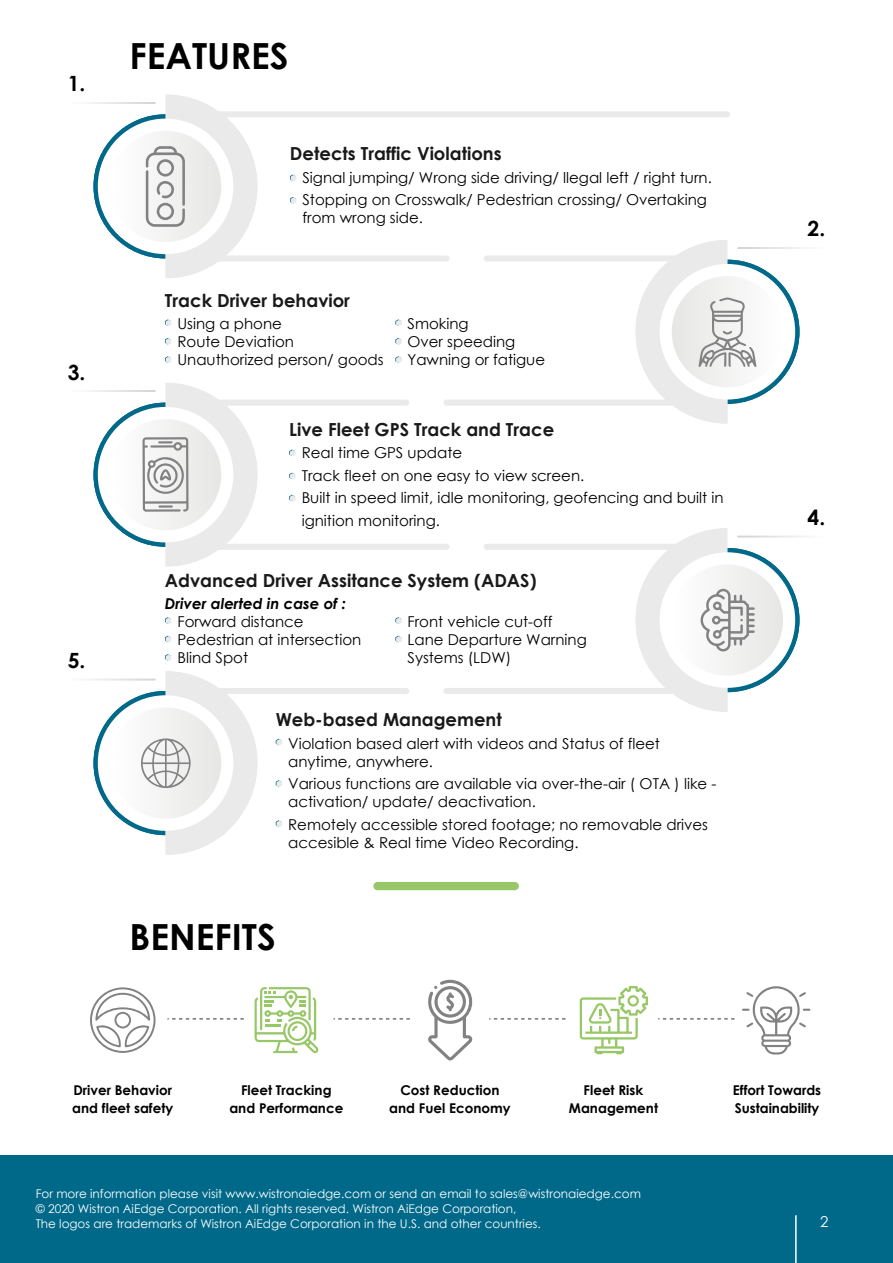
<style>
.page{position:relative;width:893px;height:1263px;background:#fff}
.page>*{position:absolute;margin:0;border:0;box-sizing:border-box;transform-origin:0 0}
.t1{font:700 36px "Century Gothic";color:#000}
.t2{font:700 21px "Century Gothic";color:#000}
.t3{font:700 18px "Century Gothic";color:#191919}
.t4{font:15px/18px "Century Gothic";color:#000}
.t5{font:italic 700 15px "Century Gothic";color:#000}
.t6{font:15px "Century Gothic";color:#fff}
.t7{font:700 13.5px/18px "Century Gothic";color:#000;text-align:center}
.t8{font:12px/15px "Century Gothic";color:#fff}
</style>
<div class="page">
<div style="left:0;top:1155px;width:893px;height:108px;background:#006989"></div>
<div style="left:655px;top:548px;width:144px;height:144px;background:#006989;border-radius:72px"></div>
<svg style="left:93px;top:691px;width:145px;height:144px"></svg>
<svg style="left:655px;top:260px;width:144px;height:144px"></svg>
<svg style="left:93px;top:403px;width:145px;height:144px"></svg>
<div style="left:660px;top:264px;width:135px;height:135px;background:#fff;border-radius:50%"></div>
<svg style="left:93px;top:114px;width:145px;height:144px"></svg>
<div style="left:98px;top:119px;width:135px;height:135px;background:#fff;border-radius:50%"></div>
<div style="left:110px;top:131px;width:111px;height:111px;background:#fbfbfb;border-radius:56px"></div>
<div style="left:672px;top:276px;width:111px;height:111px;background:#fbfbfb;border-radius:56px"></div>
<div style="left:98px;top:407px;width:135px;height:135px;background:#fff;border-radius:50%"></div>
<div style="left:110px;top:419px;width:111px;height:111px;background:#fbfbfb;border-radius:56px"></div>
<div style="left:660px;top:552px;width:135px;height:136px;background:#fff;border-radius:50%"></div>
<div style="left:672px;top:564px;width:111px;height:112px;background:#eaeae9;border-radius:56px"></div>
<div style="left:98px;top:695px;width:135px;height:136px;background:#fff;border-radius:50%"></div>
<div style="left:110px;top:707px;width:111px;height:112px;background:#fbfbfb;border-radius:56px"></div>
<svg style="left:141px;top:95px;width:615px;height:760px"></svg>
<svg style="left:90px;top:987px;width:65px;height:66px"></svg>
<svg style="left:255px;top:987px;width:63px;height:66px"></svg>
<svg style="left:428px;top:980px;width:44px;height:80px"></svg>
<svg style="left:742px;top:986px;width:68px;height:68px"></svg>
<svg style="left:580px;top:986px;width:68px;height:68px"></svg>
<svg style="left:489px;top:1018px;width:76px;height:2px"></svg>
<svg style="left:658px;top:1018px;width:76px;height:2px"></svg>
<svg style="left:334px;top:1018px;width:76px;height:2px"></svg>
<svg style="left:167px;top:1018px;width:77px;height:2px"></svg>
<hr style="left:795px;top:1215px;width:2px;height:48px;background:#fff">
<div style="left:373px;top:882px;width:146px;height:8px;background:#97c766;border-radius:4px"></div>
<h2 class="t2" style="left:68px;top:68px;width:19px">1.</h2>
<h2 class="t2" style="left:68px;top:356px;width:19px">3.</h2>
<h2 class="t2" style="left:68px;top:644px;width:19px">5.</h2>
<h1 class="t1" style="left:130px;top:28px;width:161px">FEATURES</h1>
<p class="t3" style="left:290px;top:140px;width:213px">Detects Traffic Violations</p>
<p class="t4" style="left:302px;top:166px;width:411px;line-height:22.5px">Signal jumping/ Wrong side driving/ llegal left / right turn.<br>Stopping on Crosswalk/ Pedestrian crossing/ Overtaking</p>
<p class="t4" style="left:302px;top:209px;width:122px">from wrong side.</p>
<p class="t3" style="left:165px;top:287px;width:187px">Track Driver behavior</p>
<p class="t4" style="left:177px;top:315px;width:208px">Using a phone<br>Route Deviation<br>Unauthorized person/ goods</p>
<p class="t4" style="left:407px;top:314px;width:139px">Smoking<br>Over speeding<br>Yawning or fatigue</p>
<p class="t3" style="left:289px;top:416px;width:266px">Live Fleet GPS Track and Trace</p>
<p class="t4" style="left:302px;top:441px;width:423px;line-height:22.5px">Real time GPS update<br>Track fleet on one easy to view screen.<br>Built in speed limit, idle monitoring, geofencing and built in ignition monitoring.</p>
<p class="t3" style="left:165px;top:566px;width:373px">Advanced Driver Assitance System (ADAS)</p>
<p class="t5" style="left:165px;top:592px;width:182px">Driver alerted in case of :</p>
<p class="t4" style="left:177px;top:612px;width:185px">Forward distance<br>Pedestrian at intersection<br>Blind Spot</p>
<p class="t4" style="left:407px;top:612px;width:181px">Front vehicle cut-off<br>Lane Departure Warning<br>Systems (LDW)</p>
<p class="t3" style="left:276px;top:706px;width:228px">Web-based Management</p>
<p class="t4" style="left:288px;top:734px;width:373px">Violation based alert with videos and Status of fleet anytime, anywhere.</p>
<p class="t4" style="left:288px;top:774px;width:430px">Various functions are available via over-the-air ( OTA ) like - activation/ update/ deactivation.</p>
<p class="t4" style="left:288px;top:815px;width:421px">Remotely accessible stored footage; no removable drives accesible &amp; Real time Video Recording.</p>
<h1 class="t1" style="left:130px;top:909px;width:148px">BENEFITS</h1>
<h2 class="t2" style="left:808px;top:213px;width:19px">2.</h2>
<h2 class="t2" style="left:808px;top:502px;width:19px">4.</h2>
<p class="t7" style="left:72px;top:1081px;width:102px;text-align:left">Driver Behavior and fleet safety</p>
<p class="t7" style="left:229px;top:1081px;width:115px">Fleet Tracking and Performance</p>
<p class="t7" style="left:389px;top:1081px;width:123px">Cost Reduction and Fuel Economy</p>
<p class="t7" style="left:733px;top:1081px;width:90px;text-align:left">Effort Towards<br>Sustainability</p>
<p class="t7" style="left:569px;top:1081px;width:91px">Fleet Risk<br>Management</p>
<p class="t8" style="left:36px;top:1186px;width:607px">For more information please visit www.wistronaiedge.com or send an email to sales@wistronaiedge.com © 2020 Wistron AiEdge Corporation. All rights reserved. Wistron AiEdge Corporation,<br>The logos are trademarks of Wistron AiEdge Corporation in the U.S. and other countries.</p>
<p class="t6" style="left:820px;top:1211px;width:10px">2</p>
</div>
